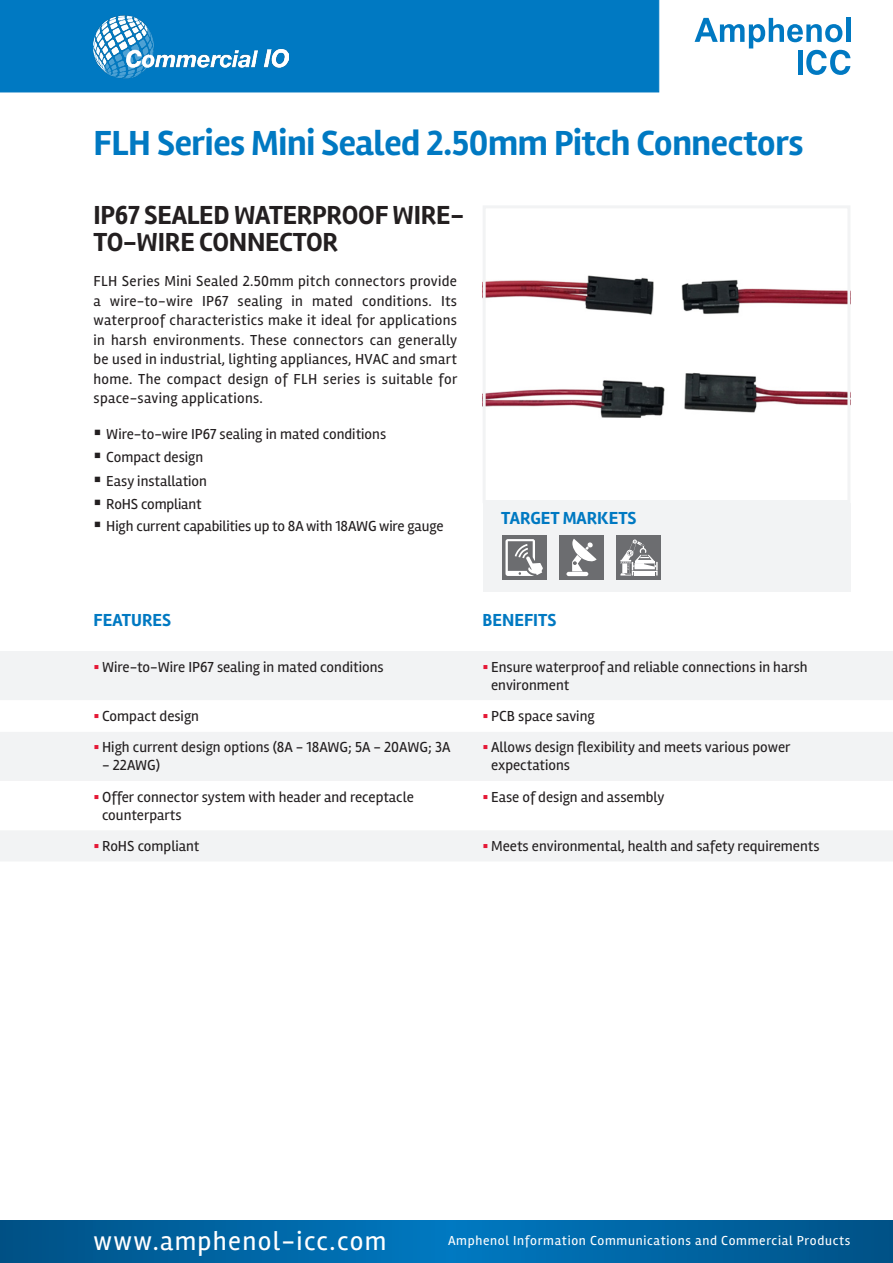
<style>
.page{position:relative;width:893px;height:1263px;background:#fff}
.page>*{position:absolute;margin:0;border:0;box-sizing:border-box;transform-origin:0 0}
.t1{font:700 36px "Rambla";letter-spacing:-.01em;color:#0079c2}
.t2{font:700 27px/27px "Rambla";letter-spacing:-.01em;color:#231f20}
.t3{font:27px "Rambla";letter-spacing:.05em;color:#fff}
.t4{font:700 18px "Rambla";color:#0079c2}
.t5{font:15px/19.5px "Rambla";color:#231f20}
.t6{font:13.5px "Rambla";letter-spacing:.05em;color:#fff}
.s1{color:#e51836}
</style>
<div class="page">
<div style="left:0;top:0;width:659px;height:92px;background:#0079c2"></div>
<svg style="left:695px;top:18px;width:155px;height:57px"></svg>
<hr style="left:846px;top:18px;width:4px;height:24px;background:#0079c2">
<svg style="left:0;top:1220px;width:893px;height:25px;background:#0064a2"></svg>
<svg style="left:0;top:1245px;width:893px;height:18px;background:#0064a2"></svg>
<img style="left:487px;top:275px;width:359px;height:143px">
<div style="left:483px;top:205px;width:367px;height:298px;border:3px solid #f2f3f4"></div>
<div style="left:483px;top:503px;width:367px;height:88px;background:#f2f3f4"></div>
<div style="left:502px;top:535px;width:45px;height:45px;background:#6c6d70"></div>
<svg style="left:505px;top:539px;width:38px;height:37px"></svg>
<div style="left:559px;top:535px;width:45px;height:45px;background:#6c6d70"></div>
<hr style="left:566px;top:572px;width:22px;height:4px;background:#fff;border-radius:2px">
<svg style="left:572px;top:539px;width:25px;height:32px"></svg>
<img style="left:94px;top:15px;width:194px;height:63px">
<div style="left:616px;top:535px;width:45px;height:45px;background:#6c6d70"></div>
<svg style="left:620px;top:539px;width:38px;height:37px"></svg>
<div style="left:0;top:651px;width:893px;height:210px;background:#f2f3f4"></div>
<svg style="left:0;top:700px;width:893px;height:130px"></svg>
<p class="t1" style="left:94px;top:121px;width:711px">FLH Series Mini Sealed 2.50mm Pitch Connectors</p>
<p class="t2" style="left:94px;top:202px;width:372px">IP67 SEALED WATERPROOF WIRE-<br>TO-WIRE CONNECTOR</p>
<p class="t5" style="left:94px;top:271px;width:365px;text-align:justify">FLH Series Mini Sealed 2.50mm pitch connectors provide a wire-to-wire IP67 sealing in mated conditions. Its waterproof characteristics make it ideal for applications in harsh environments. These connectors can generally be used in industrial, lighting appliances, HVAC and smart home. The compact design of FLH series is suitable for space-saving applications.</p>
<p class="t5" style="left:94px;top:424px;width:294px">▪ Wire-to-wire IP67 sealing in mated conditions</p>
<p class="t5" style="left:94px;top:448px;width:111px">▪ Compact design</p>
<p class="t5" style="left:94px;top:471px;width:115px">▪ Easy installation</p>
<p class="t5" style="left:94px;top:494px;width:110px">▪ RoHS compliant</p>
<p class="t5" style="left:94px;top:516px;width:351px">▪ High current capabilities up to 8A with 18AWG wire gauge</p>
<p class="t4" style="left:501px;top:508px;width:137px">TARGET MARKETS</p>
<p class="t4" style="left:94px;top:609px;width:79px">FEATURES</p>
<p class="t4" style="left:483px;top:609px;width:75px">BENEFITS</p>
<p class="t5" style="left:94px;top:657px;width:292px"><span class="s1">▪</span> Wire-to-Wire IP67 sealing in mated conditions</p>
<p class="t5" style="left:491px;top:658px;width:318px;line-height:18px;text-indent:-9px"><span class="s1">▪</span> Ensure waterproof and reliable connections in harsh environment</p>
<p class="t5" style="left:94px;top:706px;width:107px"><span class="s1">▪</span> Compact design</p>
<p class="t5" style="left:483px;top:706px;width:114px"><span class="s1">▪</span> PCB space saving</p>
<p class="t5" style="left:94px;top:737px;width:358px"><span class="s1">▪</span> High current design options (8A - 18AWG; 5A - 20AWG; 3A</p>
<p class="t5" style="left:102px;top:755px;width:60px">- 22AWG)</p>
<p class="t5" style="left:491px;top:738px;width:301px;line-height:18px;text-indent:-9px"><span class="s1">▪</span> Allows design flexibility and meets various power expectations</p>
<p class="t5" style="left:102px;top:787px;width:313px;line-height:18px;text-indent:-9px"><span class="s1">▪</span> Offer connector system with header and receptacle counterparts</p>
<p class="t5" style="left:483px;top:787px;width:183px"><span class="s1">▪</span> Ease of design and assembly</p>
<p class="t5" style="left:94px;top:836px;width:107px"><span class="s1">▪</span> RoHS compliant</p>
<p class="t5" style="left:483px;top:836px;width:338px"><span class="s1">▪</span> Meets environmental, health and safety requirements</p>
<h2 class="t3" style="left:94px;top:1224px;width:294px">www.amphenol-icc.com</h2>
<p class="t6" style="left:448px;top:1232px;width:404px">Amphenol Information Communications and Commercial Products</p>
</div>
